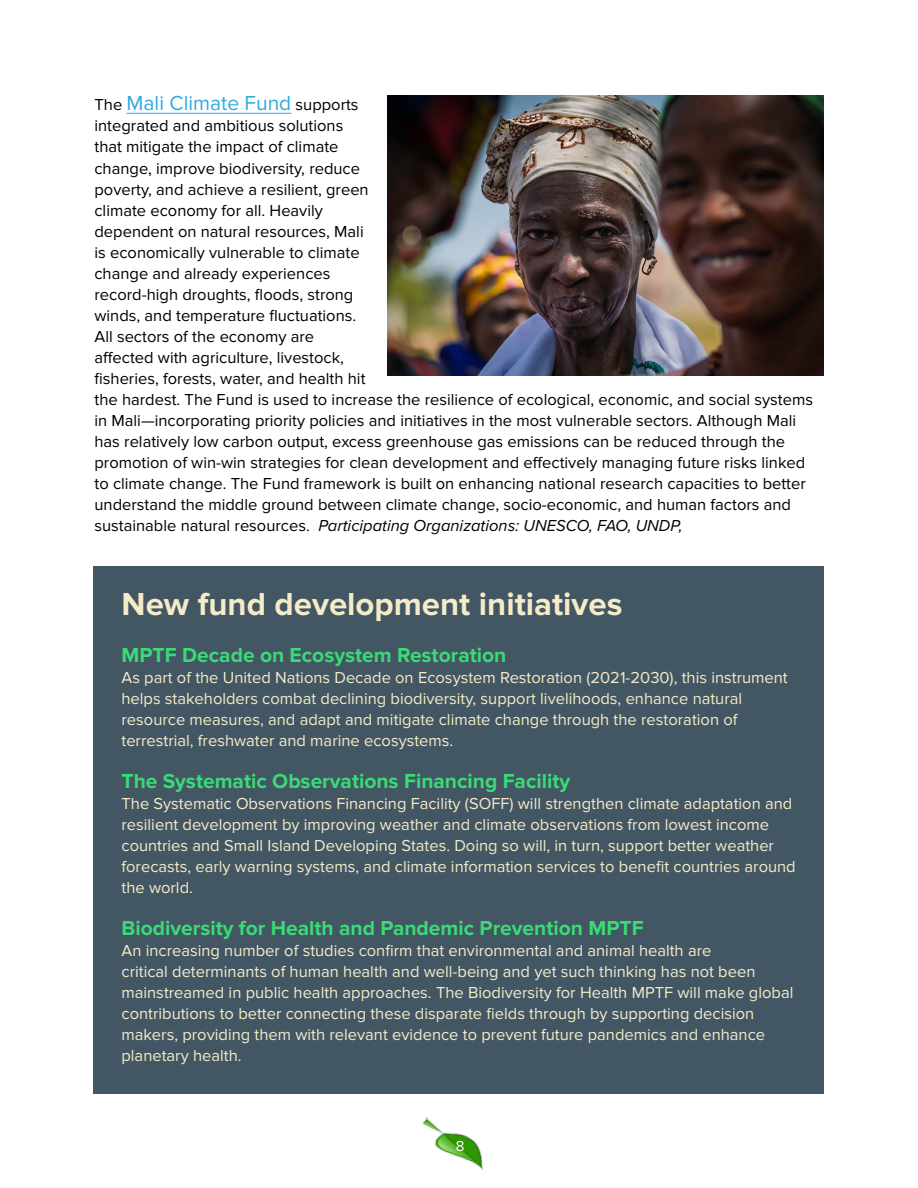
<style>
.page{position:relative;width:918px;height:1188px;background:#fff}
.page>*{position:absolute;margin:0;border:0;box-sizing:border-box;transform-origin:0 0}
.t1{font:700 33px "Proxima Nova";color:#f4ecc7}
.t2{font:700 21px "Proxima Nova";color:#3adb76}
.t3{font:21px "Proxima Nova";color:#2eabe1}
.t4{font:16.5px/21px "Proxima Nova";color:#f4ecc7}
.t5{font:16.5px/21px "Proxima Nova";color:#000}
.t6{font:15px "Proxima Nova";color:#fff}
.s1{font-size:16.5px;color:#000}
.s2{font-style:italic}
</style>
<div class="page">
<img style="left:423px;top:1117px;width:60px;height:53px">
<div style="left:93px;top:566px;width:731px;height:528px;background:#435664"></div>
<hr style="left:127px;top:113px;width:164px;height:1px;background:#2eabe1">
<img style="left:388px;top:95px;width:436px;height:281px">
<p class="t3" style="left:94px;top:91px;width:266px"><span class="s1">The</span> Mali Climate Fund <span class="s1">supports</span></p>
<p class="t5" style="left:94px;top:116px;width:720px">integrated and ambitious solutions<br>that mitigate the impact of climate<br>change, improve biodiversity, reduce<br>poverty, and achieve a resilient, green<br>climate economy for all. Heavily<br>dependent on natural resources, Mali<br>is economically vulnerable to climate<br>change and already experiences<br>record-high droughts, floods, strong<br>winds, and temperature fluctuations.<br>All sectors of the economy are<br>affected with agriculture, livestock,<br>fisheries, forests, water, and health hit<br>the hardest. The Fund is used to increase the resilience of ecological, economic, and social systems in Mali—incorporating priority policies and initiatives in the most vulnerable sectors. Although Mali has relatively low carbon output, excess greenhouse gas emissions can be reduced through the promotion of win-win strategies for clean development and effectively managing future risks linked to climate change. The Fund framework is built on enhancing national research capacities to better understand the middle ground between climate change, socio-economic, and human factors and sustainable natural resources. <span class="s2">Participating Organizations: UNESCO, FAO, UNDP,</span></p>
<h1 class="t1" style="left:122px;top:585px;width:502px">New fund development initiatives</h1>
<p class="t2" style="left:122px;top:643px;width:386px">MPTF Decade on Ecosystem Restoration</p>
<p class="t4" style="left:122px;top:667px;width:668px">As part of the United Nations Decade on Ecosystem Restoration (2021-2030), this instrument helps stakeholders combat declining biodiversity, support livelihoods, enhance natural resource measures, and adapt and mitigate climate change through the restoration of terrestrial, freshwater and marine ecosystems.</p>
<p class="t2" style="left:122px;top:769px;width:450px">The Systematic Observations Financing Facility</p>
<p class="t4" style="left:122px;top:793px;width:676px">The Systematic Observations Financing Facility (SOFF) will strengthen climate adaptation and resilient development by improving weather and climate observations from lowest income countries and Small Island Developing States. Doing so will, in turn, support better weather forecasts, early warning systems, and climate information services to benefit countries around the world.</p>
<p class="t2" style="left:122px;top:916px;width:524px">Biodiversity for Health and Pandemic Prevention MPTF</p>
<p class="t4" style="left:122px;top:940px;width:673px">An increasing number of studies confirm that environmental and animal health are<br>critical determinants of human health and well-being and yet such thinking has not been mainstreamed in public health approaches. The Biodiversity for Health MPTF will make global contributions to better connecting these disparate fields through by supporting decision makers, providing them with relevant evidence to prevent future pandemics and enhance planetary health.</p>
<p class="t6" style="left:456px;top:1137px;width:10px">8</p>
</div>
